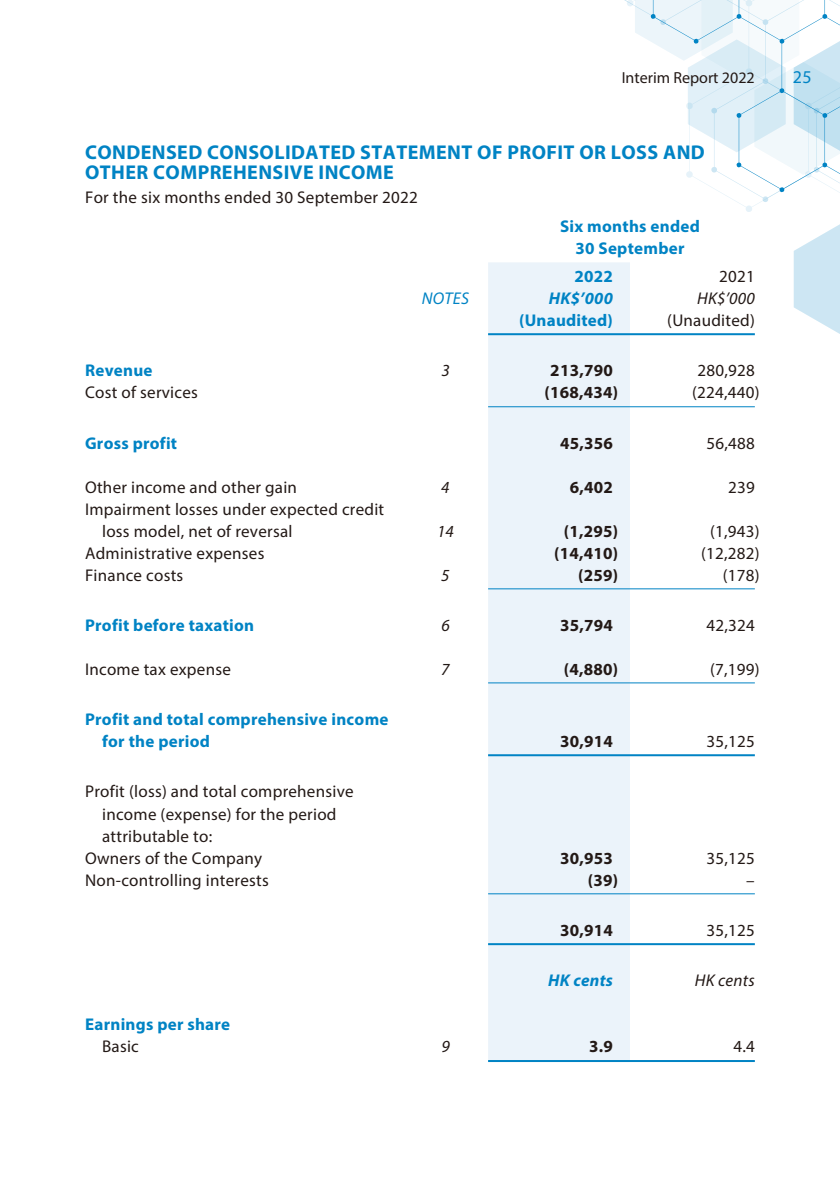
<style>
.page{position:relative;width:840px;height:1191px;background:#fff}
.page>*{position:absolute;margin:0;border:0;box-sizing:border-box;transform-origin:0 0}
.t1{font:700 20px/20px "Myriad Pro";letter-spacing:.02em;color:#0083c4}
.t2{font:18px "Myriad Pro";color:#0083c4}
.t3{font:17px/22px "Myriad Pro";letter-spacing:.015em;color:#231916}
.t4{font:700 17px/22px "Myriad Pro";letter-spacing:.015em;color:#0083c4;text-align:center}
.t5{font:700 17px "Myriad Pro";letter-spacing:.015em;color:#231916}
.t6{font:italic 17px "Myriad Pro";letter-spacing:.015em;color:#231916}
.t7{font:italic 700 17px "Myriad Pro";letter-spacing:.015em;color:#0083c4}
.t8{font:italic 17px "Myriad Pro";letter-spacing:.015em;color:#0083c4}
.t9{font:16px "Myriad Pro";color:#231916}
</style>
<div class="page">
<svg style="left:624px;top:0;width:26px;height:468px"></svg>
<svg style="left:650px;top:0;width:189px;height:408px"></svg>
<div style="left:488px;top:262px;width:141px;height:798px;background:#ebf3fa"></div>
<hr style="left:488px;top:333px;width:141px;height:2px;background:#0083c4">
<hr style="left:629px;top:333px;width:125px;height:2px;background:#0083c4">
<hr style="left:488px;top:406px;width:141px;height:1px;background:#0083c4">
<hr style="left:629px;top:406px;width:125px;height:1px;background:#0083c4">
<hr style="left:488px;top:588px;width:141px;height:1px;background:#0083c4">
<hr style="left:629px;top:588px;width:125px;height:1px;background:#0083c4">
<hr style="left:488px;top:682px;width:141px;height:1px;background:#0083c4">
<hr style="left:629px;top:682px;width:125px;height:1px;background:#0083c4">
<hr style="left:488px;top:754px;width:141px;height:2px;background:#0083c4">
<hr style="left:629px;top:754px;width:125px;height:2px;background:#0083c4">
<hr style="left:488px;top:893px;width:141px;height:1px;background:#0083c4">
<hr style="left:629px;top:893px;width:125px;height:1px;background:#0083c4">
<hr style="left:488px;top:943px;width:141px;height:2px;background:#0083c4">
<hr style="left:629px;top:943px;width:125px;height:2px;background:#0083c4">
<hr style="left:488px;top:1060px;width:141px;height:2px;background:#0083c4">
<hr style="left:629px;top:1060px;width:125px;height:2px;background:#0083c4">
<p class="t9" style="left:621px;top:68px;width:134px">Interim Report 2022</p>
<p class="t2" style="left:792px;top:66px;width:20px">25</p>
<p class="t1" style="left:85px;top:141px;width:621px">CONDENSED CONSOLIDATED STATEMENT OF PROFIT OR LOSS AND<br>OTHER COMPREHENSIVE INCOME</p>
<p class="t3" style="left:85px;top:186px;width:334px">For the six months ended 30 September 2022</p>
<p class="t4" style="left:560px;top:215px;width:141px">Six months ended<br>30 September</p>
<p class="t4" style="left:574px;top:264px;width:40px">2022</p>
<p class="t3" style="left:718px;top:265px;width:37px">2021</p>
<p class="t8" style="left:422px;top:287px;width:49px">NOTES</p>
<p class="t7" style="left:548px;top:287px;width:66px">HK$’000</p>
<p class="t6" style="left:696px;top:287px;width:59px">HK$’000</p>
<p class="t4" style="left:518px;top:308px;width:95px">(Unaudited)</p>
<p class="t3" style="left:667px;top:309px;width:89px">(Unaudited)</p>
<p class="t4" style="left:85px;top:359px;width:69px">Revenue</p>
<p class="t6" style="left:441px;top:360px;width:10px">3</p>
<p class="t5" style="left:550px;top:360px;width:64px">213,790</p>
<p class="t3" style="left:697px;top:359px;width:59px">280,928</p>
<p class="t3" style="left:85px;top:381px;width:114px">Cost of services</p>
<p class="t5" style="left:544px;top:382px;width:75px">(168,434)</p>
<p class="t3" style="left:691px;top:381px;width:69px">(224,440)</p>
<p class="t4" style="left:85px;top:431px;width:93px">Gross profit</p>
<p class="t5" style="left:559px;top:432px;width:54px">45,356</p>
<p class="t3" style="left:706px;top:431px;width:50px">56,488</p>
<p class="t3" style="left:85px;top:475px;width:213px">Other income and other gain</p>
<p class="t6" style="left:441px;top:476px;width:10px">4</p>
<p class="t5" style="left:569px;top:476px;width:45px">6,402</p>
<p class="t3" style="left:727px;top:475px;width:28px">239</p>
<p class="t3" style="left:102px;top:497px;width:283px;text-indent:-17px">Impairment losses under expected credit loss model, net of reversal</p>
<p class="t6" style="left:437px;top:520px;width:18px">14</p>
<p class="t5" style="left:563px;top:520px;width:56px">(1,295)</p>
<p class="t3" style="left:709px;top:519px;width:51px">(1,943)</p>
<p class="t3" style="left:85px;top:541px;width:181px">Administrative expenses</p>
<p class="t5" style="left:554px;top:542px;width:66px">(14,410)</p>
<p class="t3" style="left:700px;top:541px;width:60px">(12,282)</p>
<p class="t3" style="left:85px;top:563px;width:100px">Finance costs</p>
<p class="t6" style="left:441px;top:564px;width:10px">5</p>
<p class="t5" style="left:578px;top:564px;width:42px">(259)</p>
<p class="t3" style="left:722px;top:563px;width:38px">(178)</p>
<p class="t4" style="left:85px;top:613px;width:170px">Profit before taxation</p>
<p class="t6" style="left:441px;top:614px;width:10px">6</p>
<p class="t5" style="left:559px;top:614px;width:54px">35,794</p>
<p class="t3" style="left:706px;top:613px;width:50px">42,324</p>
<p class="t3" style="left:85px;top:657px;width:147px">Income tax expense</p>
<p class="t6" style="left:441px;top:658px;width:10px">7</p>
<p class="t5" style="left:563px;top:658px;width:56px">(4,880)</p>
<p class="t3" style="left:709px;top:657px;width:51px">(7,199)</p>
<p class="t4" style="left:102px;top:707px;width:288px;text-align:left;text-indent:-17px">Profit and total comprehensive income for the period</p>
<p class="t5" style="left:559px;top:730px;width:54px">30,914</p>
<p class="t3" style="left:706px;top:729px;width:50px">35,125</p>
<p class="t3" style="left:85px;top:780px;width:270px">Profit (loss) and total comprehensive</p>
<p class="t3" style="left:102px;top:802px;width:236px">income (expense) for the period</p>
<p class="t3" style="left:102px;top:824px;width:111px">attributable to:</p>
<p class="t3" style="left:85px;top:846px;width:178px">Owners of the Company</p>
<p class="t5" style="left:559px;top:846px;width:54px">30,953</p>
<p class="t3" style="left:706px;top:846px;width:50px">35,125</p>
<p class="t3" style="left:85px;top:868px;width:185px">Non-controlling interests</p>
<p class="t5" style="left:587px;top:868px;width:32px">(39)</p>
<p class="t3" style="left:745px;top:868px;width:10px">–</p>
<p class="t5" style="left:559px;top:918px;width:54px">30,914</p>
<p class="t3" style="left:706px;top:918px;width:50px">35,125</p>
<p class="t7" style="left:548px;top:969px;width:66px">HK cents</p>
<p class="t6" style="left:694px;top:970px;width:61px">HK cents</p>
<p class="t4" style="left:85px;top:1013px;width:146px">Earnings per share</p>
<p class="t3" style="left:102px;top:1035px;width:38px">Basic</p>
<p class="t6" style="left:441px;top:1036px;width:10px">9</p>
<p class="t5" style="left:588px;top:1035px;width:25px">3.9</p>
<p class="t3" style="left:733px;top:1035px;width:23px">4.4</p>
</div>
